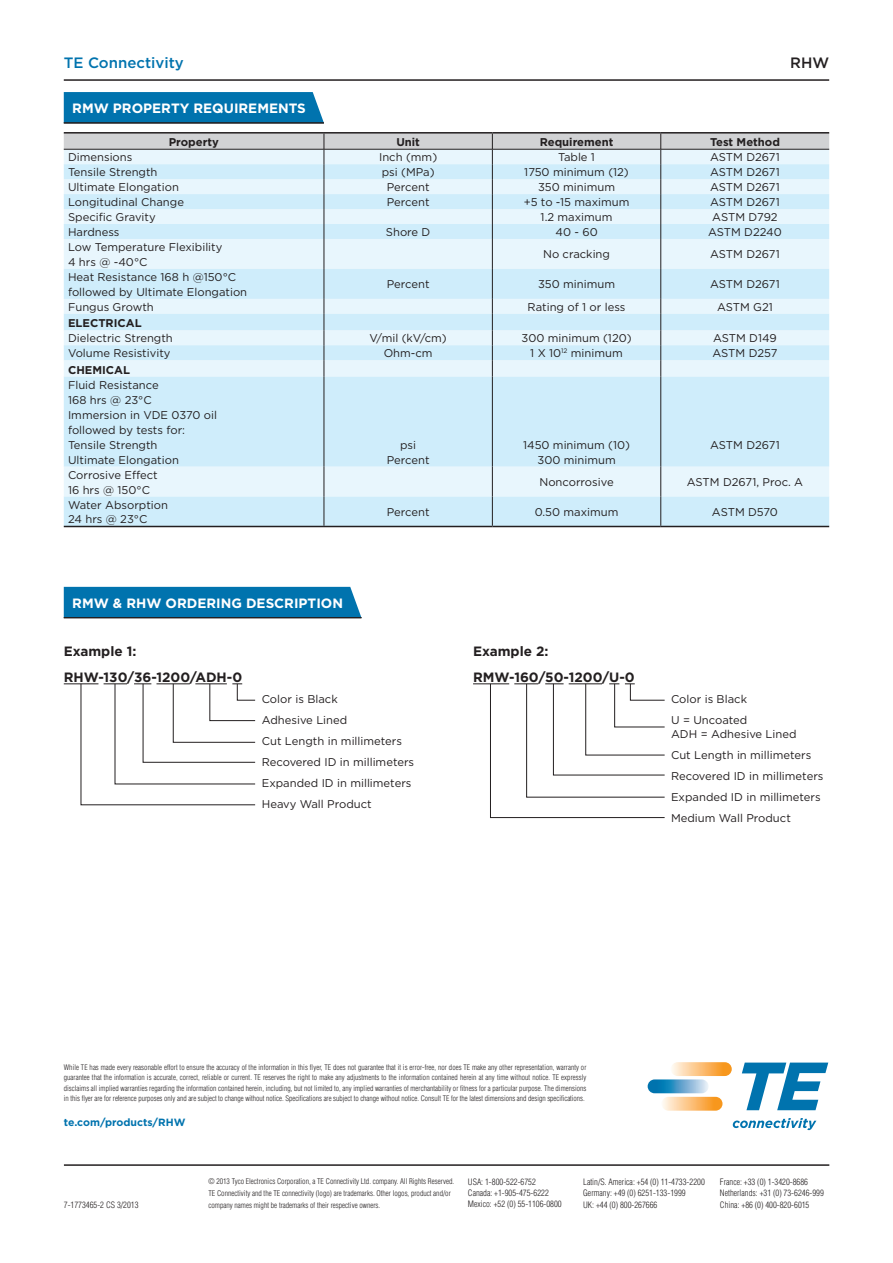
<style>
.page{position:relative;width:893px;height:1263px;background:#fff}
.page>*{position:absolute;margin:0;border:0;box-sizing:border-box;transform-origin:0 0}
.t1{font:500 15px "Gotham";color:#0073ae}
.t2{font:500 15px "Gotham";color:#231f20}
.t3{font:700 13.5px/26.4px "Gotham";color:#231f20}
.t4{font:700 13.5px "Gotham";color:#fff}
.t5{font:11.25px/15px "Gotham";color:#231f20}
.t6{font:700 11.25px "Gotham";color:#231f20}
.t7{font:700 10.5px "Gotham";color:#0073ae}
.t8{font:300 condensed 8.7px/11.4px "Helvetica";color:#231f20}
.t9{font:300 condensed 7.65px/12.1px "Helvetica";color:#231f20}
.t10{font:300 condensed 7.5px/10.5px "Helvetica";color:#231f20;text-align:justify}
</style>
<div class="page">
<div style="left:64px;top:92px;width:260px;height:30px;background:#0073ae"></div>
<svg style="left:64px;top:239px;width:765px;height:287px;background:#d7effa"></svg>
<hr style="left:324px;top:239px;width:1px;height:30px;background:#231f20">
<hr style="left:492px;top:239px;width:1px;height:30px;background:#231f20">
<hr style="left:660px;top:239px;width:1px;height:30px;background:#231f20">
<hr style="left:324px;top:269px;width:1px;height:30px;background:#231f20">
<hr style="left:492px;top:269px;width:1px;height:30px;background:#231f20">
<hr style="left:660px;top:269px;width:1px;height:30px;background:#231f20">
<svg style="left:324px;top:299px;width:1px;height:78px"></svg>
<svg style="left:492px;top:299px;width:1px;height:78px"></svg>
<svg style="left:660px;top:299px;width:1px;height:78px"></svg>
<hr style="left:324px;top:377px;width:1px;height:90px;background:#231f20">
<hr style="left:492px;top:377px;width:1px;height:90px;background:#231f20">
<hr style="left:660px;top:377px;width:1px;height:90px;background:#231f20">
<svg style="left:324px;top:467px;width:1px;height:29px"></svg>
<svg style="left:492px;top:467px;width:1px;height:29px"></svg>
<svg style="left:660px;top:467px;width:1px;height:29px"></svg>
<hr style="left:324px;top:496px;width:1px;height:30px;background:#231f20">
<hr style="left:492px;top:496px;width:1px;height:30px;background:#231f20">
<hr style="left:660px;top:496px;width:1px;height:30px;background:#231f20">
<hr style="left:64px;top:132px;width:260px;height:2px;background:#231f20">
<hr style="left:324px;top:132px;width:168px;height:2px;background:#231f20">
<hr style="left:492px;top:132px;width:169px;height:2px;background:#231f20">
<hr style="left:661px;top:132px;width:168px;height:2px;background:#231f20">
<svg style="left:64px;top:133px;width:765px;height:106px;background:#d6e9f2"></svg>
<hr style="left:64px;top:526px;width:260px;height:1px;background:#231f20">
<hr style="left:324px;top:526px;width:168px;height:1px;background:#231f20">
<hr style="left:492px;top:526px;width:169px;height:1px;background:#231f20">
<hr style="left:661px;top:526px;width:168px;height:1px;background:#231f20">
<hr style="left:64px;top:122px;width:260px;height:1px;background:#231f20">
<hr style="left:64px;top:123px;width:260px;height:1px;background:#231f20">
<hr style="left:64px;top:79px;width:765px;height:2px;background:#231f20">
<svg style="left:671px;top:1062px;width:61px;height:14px"></svg>
<svg style="left:661px;top:1097px;width:61px;height:14px"></svg>
<svg style="left:648px;top:1079px;width:61px;height:14px"></svg>
<svg style="left:742px;top:1062px;width:86px;height:48px"></svg>
<svg style="left:733px;top:1118px;width:83px;height:12px"></svg>
<hr style="left:64px;top:1164px;width:765px;height:2px;background:#231f20">
<div style="left:64px;top:587px;width:297px;height:30px;background:#0073ae"></div>
<hr style="left:64px;top:617px;width:297px;height:1px;background:#231f20">
<hr style="left:64px;top:618px;width:297px;height:1px;background:#231f20">
<hr style="left:64px;top:683px;width:34px;height:1px;background:#231f20">
<hr style="left:473px;top:683px;width:36px;height:1px;background:#231f20">
<svg style="left:80px;top:683px;width:176px;height:122px"></svg>
<svg style="left:490px;top:683px;width:175px;height:135px"></svg>
<h1 class="t1" style="left:64px;top:53px;width:122px">TE Connectivity</h1>
<h1 class="t2" style="left:790px;top:53px;width:40px">RHW</h1>
<p class="t4" style="left:72px;top:101px;width:235px">RMW PROPERTY REQUIREMENTS</p>
<p class="t6" style="left:169px;top:136px;width:52px">Property</p>
<p class="t6" style="left:396px;top:136px;width:25px">Unit</p>
<p class="t6" style="left:540px;top:136px;width:75px">Requirement</p>
<p class="t6" style="left:710px;top:136px;width:71px">Test Method</p>
<p class="t5" style="left:68px;top:149px;width:66px">Dimensions</p>
<p class="t5" style="left:379px;top:149px;width:60px">Inch (mm)</p>
<p class="t5" style="left:558px;top:149px;width:38px">Table 1</p>
<p class="t5" style="left:710px;top:149px;width:71px">ASTM D2671</p>
<p class="t5" style="left:68px;top:164px;width:91px">Tensile Strength</p>
<p class="t5" style="left:382px;top:164px;width:54px">psi (MPa)</p>
<p class="t5" style="left:524px;top:164px;width:106px">1750 minimum (12)</p>
<p class="t5" style="left:710px;top:164px;width:71px">ASTM D2671</p>
<p class="t5" style="left:68px;top:179px;width:112px">Ultimate Elongation</p>
<p class="t5" style="left:387px;top:179px;width:44px">Percent</p>
<p class="t5" style="left:538px;top:179px;width:79px">350 minimum</p>
<p class="t5" style="left:710px;top:179px;width:71px">ASTM D2671</p>
<p class="t5" style="left:68px;top:194px;width:117px">Longitudinal Change</p>
<p class="t5" style="left:387px;top:194px;width:44px">Percent</p>
<p class="t5" style="left:524px;top:194px;width:107px">+5 to -15 maximum</p>
<p class="t5" style="left:710px;top:194px;width:71px">ASTM D2671</p>
<p class="t5" style="left:68px;top:209px;width:89px">Specific Gravity</p>
<p class="t5" style="left:541px;top:209px;width:73px">1.2 maximum</p>
<p class="t5" style="left:712px;top:209px;width:67px">ASTM D792</p>
<p class="t5" style="left:68px;top:224px;width:53px">Hardness</p>
<p class="t5" style="left:386px;top:224px;width:46px">Shore D</p>
<p class="t5" style="left:555px;top:224px;width:44px">40 - 60</p>
<p class="t5" style="left:708px;top:224px;width:75px">ASTM D2240</p>
<p class="t5" style="left:68px;top:239px;width:156px">Low Temperature Flexibility<br>4 hrs @ -40°C</p>
<p class="t5" style="left:543px;top:247px;width:68px">No cracking</p>
<p class="t5" style="left:710px;top:247px;width:71px">ASTM D2671</p>
<p class="t5" style="left:68px;top:269px;width:181px">Heat Resistance 168 h @150°C followed by Ultimate Elongation</p>
<p class="t5" style="left:387px;top:277px;width:44px">Percent</p>
<p class="t5" style="left:538px;top:277px;width:79px">350 minimum</p>
<p class="t5" style="left:710px;top:277px;width:71px">ASTM D2671</p>
<p class="t5" style="left:68px;top:299px;width:87px">Fungus Growth</p>
<p class="t5" style="left:528px;top:299px;width:99px">Rating of 1 or less</p>
<p class="t5" style="left:717px;top:299px;width:57px">ASTM G21</p>
<p class="t6" style="left:68px;top:317px;width:75px">ELECTRICAL</p>
<p class="t5" style="left:68px;top:330px;width:106px">Dielectric Strength</p>
<p class="t5" style="left:369px;top:330px;width:79px">V/mil (kV/cm)</p>
<p class="t5" style="left:521px;top:330px;width:112px">300 minimum (120)</p>
<p class="t5" style="left:713px;top:330px;width:65px">ASTM D149</p>
<p class="t5" style="left:68px;top:345px;width:104px">Volume Resistivity</p>
<p class="t5" style="left:384px;top:345px;width:50px">Ohm-cm</p>
<p class="t5" style="left:530px;top:345px;width:94px">1 X 10<sup>12</sup> minimum</p>
<p class="t5" style="left:712px;top:345px;width:66px">ASTM D257</p>
<p class="t6" style="left:68px;top:363px;width:64px">CHEMICAL</p>
<p class="t5" style="left:68px;top:377px;width:151px">Fluid Resistance<br>168 hrs @ 23°C<br>Immersion in VDE 0370 oil followed by tests for:<br>Tensile Strength<br>Ultimate Elongation</p>
<p class="t5" style="left:387px;top:437px;width:44px;text-align:center">psi<br>Percent</p>
<p class="t5" style="left:523px;top:437px;width:108px;text-align:center">1450 minimum (10)<br>300 minimum</p>
<p class="t5" style="left:710px;top:437px;width:71px">ASTM D2671</p>
<p class="t5" style="left:68px;top:467px;width:91px">Corrosive Effect<br>16 hrs @ 150°C</p>
<p class="t5" style="left:539px;top:474px;width:76px">Noncorrosive</p>
<p class="t5" style="left:687px;top:474px;width:118px">ASTM D2671, Proc. A</p>
<p class="t5" style="left:68px;top:497px;width:102px">Water Absorption<br>24 hrs @ 23°C</p>
<p class="t5" style="left:387px;top:504px;width:44px">Percent</p>
<p class="t5" style="left:535px;top:504px;width:85px">0.50 maximum</p>
<p class="t5" style="left:712px;top:504px;width:68px">ASTM D570</p>
<p class="t4" style="left:72px;top:596px;width:115px">RMW &amp; RHW Ordering</p>
<p class="t4" style="left:246px;top:596px;width:20px">Description</p>
<p class="t3" style="left:64px;top:637px;width:180px">Example 1:<br>RHW-130/36-1200/ADH-0</p>
<p class="t5" style="left:262px;top:688px;width:154px;line-height:21px">Color is Black<br>Adhesive Lined<br>Cut Length in millimeters<br>Recovered ID in millimeters<br>Expanded ID in millimeters<br>Heavy Wall Product</p>
<p class="t3" style="left:473px;top:637px;width:163px">Example 2:<br>RMW-160/50-1200/U-0</p>
<p class="t5" style="left:671px;top:688px;width:78px;line-height:21px">Color is Black<br>U = Uncoated</p>
<p class="t5" style="left:671px;top:723px;width:154px;line-height:21px">ADH = Adhesive Lined<br>Cut Length in millimeters<br>Recovered ID in millimeters<br>Expanded ID in millimeters<br>Medium Wall Product</p>
<p class="t10" style="left:64px;top:1061px;width:524px">While TE has made every reasonable effort to ensure the accuracy of the information in this flyer, TE does not guarantee that it is error-free, nor does TE make any other representation, warranty or guarantee that the information is accurate, correct, reliable or current. TE reserves the right to make any adjustments to the information contained herein at any time without notice. TE expressly disclaims all implied warranties regarding the information contained herein, including, but not limited to, any implied warranties of merchantability or fitness for a particular purpose. The dimensions in this flyer are for reference purposes only and are subject to change without notice. Specifications are subject to change without notice. Consult TE for the latest dimensions and design specifications.</p>
<p class="t7" style="left:64px;top:1116px;width:123px">te.com/products/RHW</p>
<p class="t8" style="left:64px;top:1199px;width:76px">7-1773465-2 CS 3/2013</p>
<p class="t9" style="left:208px;top:1175px;width:247px">© 2013 Tyco Electronics Corporation, a TE Connectivity Ltd. company. All Rights Reserved.<br>TE Connectivity and the TE connectivity (logo) are trademarks. Other logos, product and/or company names might be trademarks of their respective owners.</p>
<p class="t8" style="left:468px;top:1176px;width:95px">USA: 1-800-522-6752<br>Canada: +1-905-475-6222<br>Mexico: +52 (0) 55-1106-0800</p>
<p class="t8" style="left:583px;top:1176px;width:123px">Latin/S. America: +54 (0) 11-4733-2200<br>Germany: +49 (0) 6251-133-1999<br>UK: +44 (0) 800-267666</p>
<p class="t8" style="left:720px;top:1176px;width:105px">France: +33 (0) 1-3420-8686<br>Netherlands: +31 (0) 73-6246-999<br>China: +86 (0) 400-820-6015</p>
</div>
